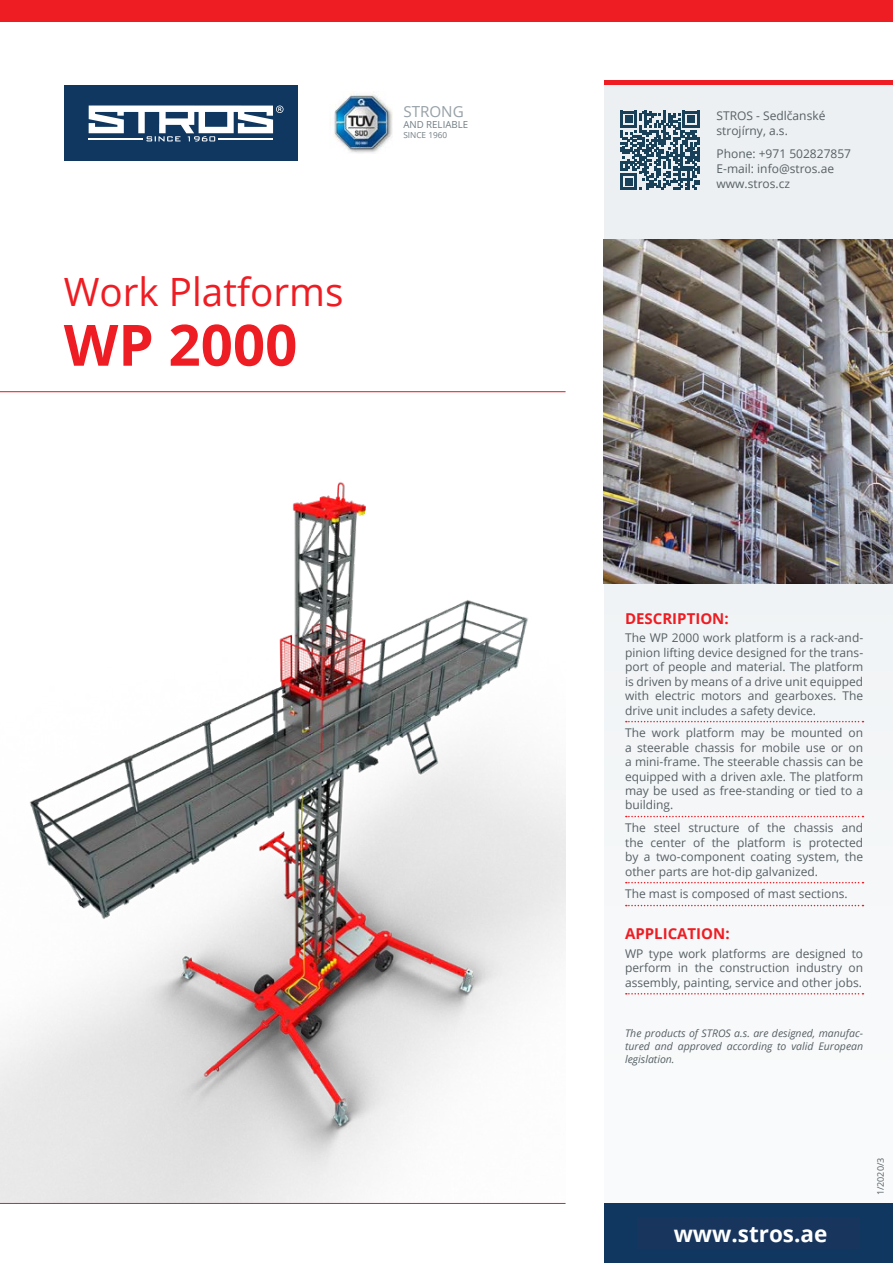
<style>
.page{position:relative;width:893px;height:1263px;background:#fff}
.page>*{position:absolute;margin:0;border:0;box-sizing:border-box;transform-origin:0 0}
._8X_L__tittle-BIG{font:700 57px "Open Sans";color:#ee1d23}
._9X_L__tittle-small{font:39px "Open Sans";color:#ee1d23}
.t1{font:700 22.5px "Open Sans";color:#fff}
.t2{font:15.15px "Open Sans";color:#97a1a7}
._2X_L__tit{font:700 15px "Open Sans";color:#ee1d23}
._3X_L__p__LINKA{font:12px/14.4px "Open Sans";color:#576065;text-align:justify}
._7X_L_popisek{font:italic 10.5px/12.6px "Open Sans";color:#576065;text-align:justify}
.t3{font:9.6px "Open Sans";color:#717d83}
.t4{font:9px "Open Sans";color:#576065}
.t5{font:8.25px "Open Sans";color:#717d83}
</style>
<div class="page">
<div style="left:604px;top:85px;width:289px;height:1178px;background:#f4f6f8"></div>
<img style="left:334px;top:93px;width:59px;height:60px">
<div style="left:64px;top:85px;width:234px;height:75px;background:#0f3760"></div>
<svg style="left:89px;top:106px;width:195px;height:36px"></svg>
<hr style="left:89px;top:138px;width:54px;height:2px;background:#fff">
<hr style="left:219px;top:138px;width:54px;height:2px;background:#fff">
<hr style="left:604px;top:81px;width:289px;height:4px;background:#ee1d23">
<div style="left:604px;top:1203px;width:289px;height:60px;background:#0f3760"></div>
<div style="left:637px;top:1217px;width:223px;height:32px;background:#18355d"></div>
<div style="left:0;top:0;width:893px;height:21px;background:#ee1d23"></div>
<hr style="left:0;top:1203px;width:566px;height:1px;background:#ee1d23">
<svg style="left:620px;top:111px;width:79px;height:79px"></svg>
<img style="left:0;top:392px;width:566px;height:811px">
<svg style="left:626px;top:721px;width:237px;height:1px"></svg>
<svg style="left:626px;top:816px;width:237px;height:1px"></svg>
<svg style="left:626px;top:882px;width:237px;height:1px"></svg>
<svg style="left:626px;top:905px;width:237px;height:1px"></svg>
<svg style="left:626px;top:993px;width:237px;height:1px"></svg>
<img style="left:604px;top:239px;width:289px;height:344px">
<hr style="left:0;top:391px;width:566px;height:1px;background:#ee1d23">
<p class="_9X_L__tittle-small" style="left:64px;top:265px;width:281px">Work Platforms</p>
<p class="_8X_L__tittle-BIG" style="left:64px;top:305px;width:235px">WP 2000</p>
<p class="t2" style="left:403px;top:101px;width:62px">STRONG</p>
<p class="t3" style="left:403px;top:118px;width:66px">AND RELIABLE</p>
<p class="t5" style="left:403px;top:130px;width:45px">SINCE 1960</p>
<p class="_3X_L__p__LINKA" style="left:716px;top:108px;width:110px;line-height:15px">STROS - Sedlčanské strojírny, a.s.</p>
<p class="_3X_L__p__LINKA" style="left:716px;top:146px;width:136px;line-height:15px;text-align:left">Phone: +971 502827857<br>E-mail: info@stros.ae www.stros.cz</p>
<p class="_2X_L__tit" style="left:625px;top:608px;width:105px">DESCRIPTION:</p>
<p class="_3X_L__p__LINKA" style="left:625px;top:631px;width:240px">The WP 2000 work platform is a rack-and&shy;pinion lifting device designed for the trans&shy;port of people and material. The platform is driven by means of a drive unit equipped with electric motors and gearboxes. The drive unit includes a safety device.</p>
<p class="_3X_L__p__LINKA" style="left:625px;top:725px;width:240px">The work platform may be mounted on a steerable chassis for mobile use or on a mini-frame. The steerable chassis can be equipped with a driven axle. The platform may be used as free-standing or tied to a building.</p>
<p class="_3X_L__p__LINKA" style="left:625px;top:820px;width:240px">The steel structure of the chassis and the center of the platform is protected by a two-component coating system, the other parts are hot-dip galvanized.</p>
<p class="_3X_L__p__LINKA" style="left:625px;top:886px;width:224px">The mast is composed of mast sections.</p>
<p class="_2X_L__tit" style="left:625px;top:923px;width:106px">APPLICATION:</p>
<p class="_3X_L__p__LINKA" style="left:625px;top:946px;width:240px">WP type work platforms are designed to perform in the construction industry on assembly, painting, service and other jobs.</p>
<p class="_7X_L_popisek" style="left:625px;top:1027px;width:240px">The products of STROS a.s. are designed, manufac&shy;tured and approved according to valid European legislation.</p>
<h3 class="t1" style="left:674px;top:1218px;width:155px">www.stros.ae</h3>
<p class="t4" style="left:874px;top:1195px;width:39px;rotate:-90deg">1/2020/3</p>
</div>
